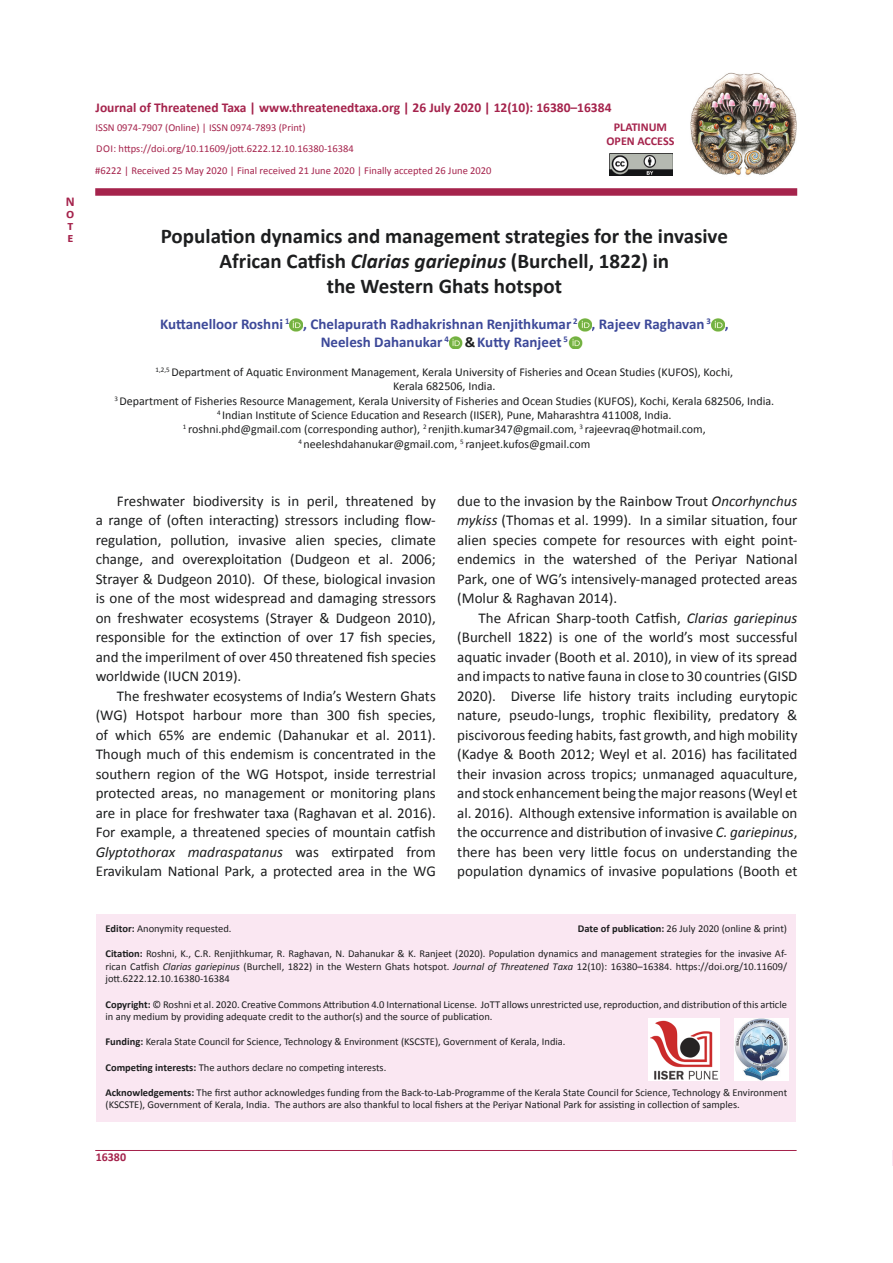
<style>
.page{position:relative;width:893px;height:1263px;background:#fff}
.page>*{position:absolute;margin:0;border:0;box-sizing:border-box;transform-origin:0 0}
.t1{font:700 21px/25.2px "Calibri";color:#1d1e1f;text-align:center}
.t2{font:15px/19.5px "Calibri";color:#1d1e1f;text-align:justify}
.t3{font:700 15px/18px "Calibri";color:#3d4999;text-align:center}
.t4{font:700 13.5px/12px "Calibri";color:#a5234c;text-align:justify}
.t5{font:13.5px "Calibri Bold 2";color:#a5234c}
.t6{font:12px/14.4px "Calibri";color:#1d1e1f;text-align:center}
.t7{font:12px "Calibri Bold 2";color:#a5234c}
.t8{font:700 12px "Calibri";color:#a5234c}
.t9{font:10.5px/12.6px "Calibri";color:#1d1e1f}
.t10{font:10.5px "Calibri 2";color:#1d1e1f}
.t11{font:10.5px "Calibri";color:#a5234c}
.s1{font-family:"Calibri 2"}
.s2{font-family:"Calibri Bold Italic 2";font-weight:400}
.s3{font-family:"Calibri Bold 2";font-weight:400}
.s4{font-family:"Calibri Bold 2";font-weight:400;color:#1d1e1f}
.s5{font-style:italic}
.s6{font-family:"Calibri Bold 2"}
.s7{font-family:"Calibri";font-weight:700}
.s8{font-family:"Calibri"}
.s9{font-weight:700}
</style>
<div class="page">
<svg style="left:892px;top:1150px;width:1px;height:16px"></svg>
<div style="left:96px;top:914px;width:700px;height:208px;background:#fae7f2"></div>
<img style="left:690px;top:72px;width:107px;height:104px">
<img style="left:609px;top:154px;width:63px;height:22px">
<hr style="left:95px;top:1150px;width:702px;height:1px;background:#a5234c">
<div style="left:95px;top:188px;width:702px;height:8px;background:#a5234c"></div>
<svg style="left:290px;top:318px;width:13px;height:13px"></svg>
<img style="left:449px;top:336px;width:14px;height:13px">
<svg style="left:569px;top:336px;width:13px;height:13px"></svg>
<img style="left:578px;top:318px;width:14px;height:13px">
<img style="left:711px;top:318px;width:14px;height:13px">
<img style="left:649px;top:1018px;width:70px;height:62px">
<img style="left:734px;top:1018px;width:54px;height:62px">
<p class="t5" style="left:66px;top:193px;width:10px">N</p>
<p class="t4" style="left:66px;top:207px;width:10px">o t e</p>
<p class="t4" style="left:96px;top:102px;width:517px">Journal of Threatened Taxa | www.threatenedtaxa.org | 26 July 2020 | 12(10): 16380–16384</p>
<p class="t11" style="left:96px;top:121px;width:211px">ISSN 0974-7907 (Online) | ISSN 0974-7893 (Print)</p>
<p class="t8" style="left:614px;top:119px;width:55px">PLATINUM</p>
<p class="t7" style="left:606px;top:133px;width:69px">OPEN ACCESS</p>
<p class="t11" style="left:96px;top:142px;width:259px">DOI: https://doi.org/10.11609/jott.<span class="s1">6222.</span>12<span class="s1">.</span>10<span class="s1">.</span>16380-16384</p>
<p class="t11" style="left:95px;top:164px;width:398px">#6222 | Received 25 May 2020 | Final received 21 June 2020 | Finally accepted 26 June 2020</p>
<h1 class="t1" style="left:161px;top:223px;width:569px">Population dynamics and management strategies for the invasive<br>African Catfish <span class="s2">Clarias gariepinus</span> (Burchell, 1822) in<br>the Western Ghats hotspot</h1>
<p class="t3" style="left:160px;top:315px;width:570px">Kuttanelloor Roshni <sup>1</sup> , Chelapurath Radhakrishnan Renjithkumar <sup>2</sup> , Rajeev Raghavan <sup>3</sup> <span class="s3">,<br></span>Neelesh Dahanukar <sup>4</sup> <span class="s4">&amp;</span>Kutty Ranjeet <sup>5</sup></p>
<p class="t6" style="left:114px;top:365px;width:661px"><sup>1,2,5</sup> Department of Aquatic Environment Management, Kerala University of Fisheries and Ocean Studies (KUFOS), Kochi,<br>Kerala 682506, India.<br><sup>3</sup> Department of Fisheries Resource Management, Kerala University of Fisheries and Ocean Studies (KUFOS), Kochi, Kerala 682506, India.<br><sup>4</sup> Indian Institute of Science Education and Research (IISER), Pune, Maharashtra 411008, India.<br><sup>1</sup> roshni.phd@gmail.com (corresponding author), <sup>2</sup> renjith.kumar347@gmail.com<span class="s1">,</span> <sup>3</sup> rajeevraq@hotmail.com<span class="s1">,<br></span><sup>4</sup> neeleshdahanukar@gmail.com<span class="s1">,</span> <sup>5</sup> ranjeet.kufos@gmail.com</p>
<p class="t2" style="left:96px;top:491px;width:342px;text-indent:21px">Freshwater biodiversity is in peril, threatened by a range of (often interacting) stressors including flow&shy;regulation, pollution, invasive alien species, climate change, and overexploitation (Dudgeon et al. 2006; Strayer &amp; Dudgeon 2010). Of these, biological invasion is one of the most widespread and damaging stressors on freshwater ecosystems (Strayer &amp; Dudgeon 2010), responsible for the extinction of over 17 fish species, and the imperilment of over 450 threatened fish species worldwide (IUCN 2019).</p>
<p class="t2" style="left:96px;top:686px;width:342px;text-indent:21px">The freshwater ecosystems of India’s Western Ghats (WG) Hotspot harbour more than 300 fish species, of which 65% are endemic (Dahanukar et al. 2011).<br>Though much of this endemism is concentrated in the southern region of the WG Hotspot, inside terrestrial protected areas, no management or monitoring plans are in place for freshwater taxa (Raghavan et al. 2016).<br>For example, a threatened species of mountain catfish <span class="s5">Glyptothorax madraspatanus</span> was extirpated from Eravikulam National Park, a protected area in the WG</p>
<p class="t2" style="left:457px;top:491px;width:342px">due to the invasion by the Rainbow Trout <span class="s5">Oncorhynchus mykiss</span> (Thomas et al. 1999). In a similar situation, four alien species compete for resources with eight point&shy;endemics in the watershed of the Periyar National Park, one of WG’s intensively-managed protected areas (Molur &amp; Raghavan 2014).</p>
<p class="t2" style="left:457px;top:608px;width:342px;text-indent:21px">The African Sharp-tooth Catfish, <span class="s5">Clarias gariepinus </span>(Burchell 1822) is one of the world’s most successful aquatic invader (Booth et al. 2010), in view of its spread and impacts to native fauna in close to 30 countries (GISD 2020). Diverse life history traits including eurytopic nature, pseudo-lungs, trophic flexibility, predatory &amp; piscivorous feeding habits, fast growth, and high mobility (Kadye &amp; Booth 2012; Weyl et al. 2016) has facilitated their invasion across tropics; unmanaged aquaculture, and stock enhancement being the major reasons (Weyl et al. 2016). Although extensive information is available on the occurrence and distribution of invasive <span class="s5">C. gariepinus</span><span class="s1">, </span>there has been very little focus on understanding the population dynamics of invasive populations (Booth et</p>
<p class="t10" style="left:105px;top:922px;width:128px"><span class="s6">Editor:</span> Anonymity requested.</p>
<p class="t10" style="left:578px;top:922px;width:211px"><span class="s7">Date of publication:</span> 26 July 2020 (online &amp; print)</p>
<p class="t10" style="left:105px;top:947px;width:683px"><span class="s7">Citation:</span> Roshni, K., C.R. Renjithkumar, R. Raghavan, N. Dahanukar &amp; K. Ranjeet (2020). <span class="s8">Population dynamics and management strategies for the invasive Af</span>-</p>
<p class="t9" style="left:105px;top:960px;width:683px">rican Catfish <span class="s5">Clarias gariepinus</span> (Burchell, 1822) in the Western Ghats hotspot<span class="s1">.</span> <span class="s5">Journal of Threatened Taxa</span> 12(10): 16380–16384<span class="s1">.</span> https://doi.org/10.11609/ jott.<span class="s1">6222.</span>12<span class="s1">.</span>10<span class="s1">.</span>16380-16384</p>
<p class="t9" style="left:105px;top:998px;width:683px"><span class="s6">Copyright:</span> © Roshni et al. 2020. Creative Commons Attribution 4.0 International License. JoTT allows unrestricted use, reproduction, and distribution of this article in any medium by providing adequate credit to the author(s) and the source of publication.</p>
<p class="t9" style="left:105px;top:1035px;width:462px"><span class="s9">Funding:</span> Kerala State Council for Science, Technology &amp; Environment (KSCSTE), Government of Kerala, India.</p>
<p class="t9" style="left:105px;top:1061px;width:282px"><span class="s9">Competing interests:</span> The authors declare no competing interests.</p>
<p class="t9" style="left:105px;top:1086px;width:683px"><span class="s9">Acknowledgements:</span> The first author acknowledges funding from the Back-to-Lab-Programme of the Kerala State Council for Science, Technology &amp; Environment (KSCSTE), Government of Kerala, India. The authors are also thankful to local fishers at the Periyar National Park for assisting in collection of samples.</p>
<p class="t7" style="left:96px;top:1149px;width:32px">16380</p>
</div>
